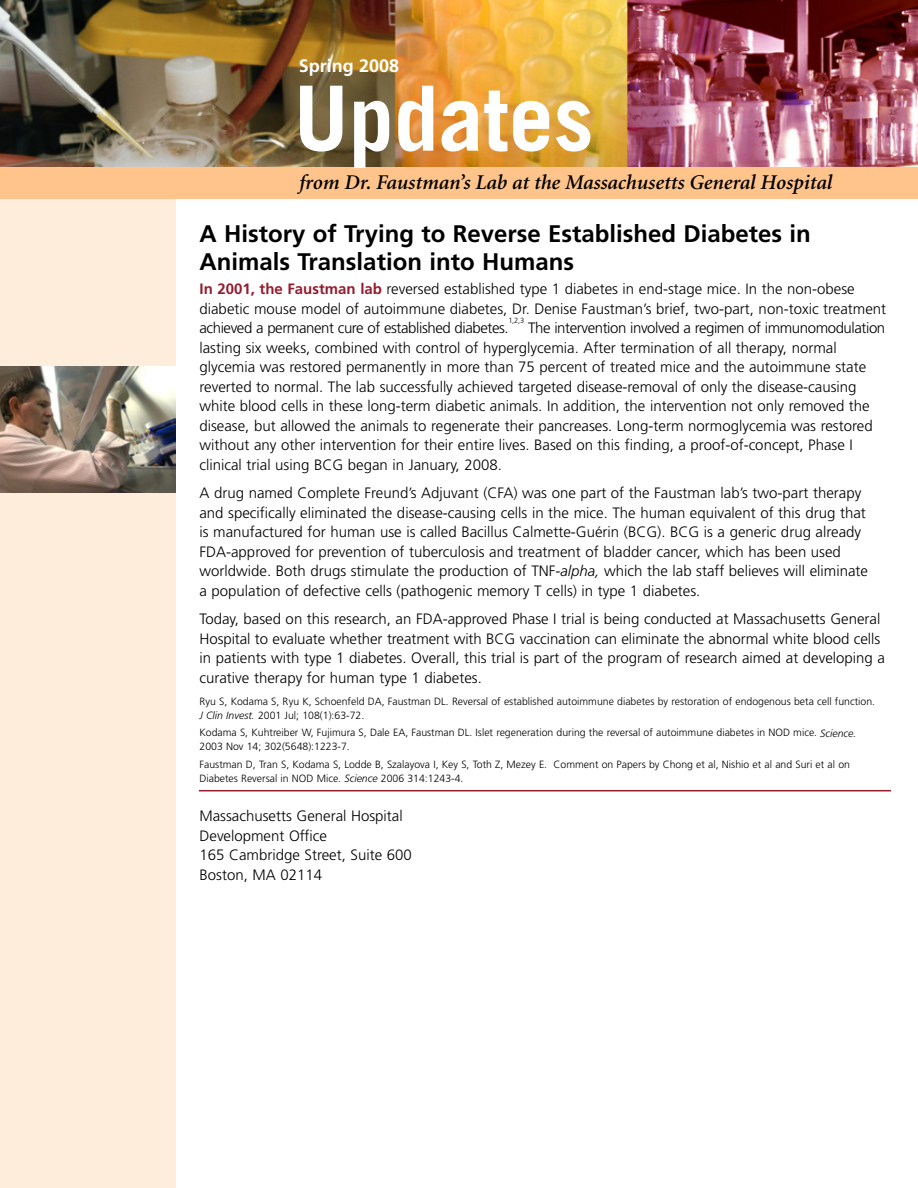
<style>
.page{position:relative;width:918px;height:1188px;background:#fff}
.page>*{position:absolute;margin:0;border:0;box-sizing:border-box;transform-origin:0 0}
.t1{font:700 90px "Trade Gothic";color:#fff}
.t2{font:700 24px/28.5px "Frutiger";color:#000}
.t3{font:italic 600 21px "Minion";color:#000}
.t4{font:700 18px "Frutiger";color:#fff}
.t5{font:300 15px/19.5px "Frutiger";color:#000}
.t6{font:300 10.5px/13.5px "Frutiger";color:#000}
.t7{font:300 7.5px "Frutiger";color:#000}
.s1{font-weight:700;color:#951c2e}
.s2{font-style:italic}
</style>
<div class="page">
<div style="left:0;top:0;width:176px;height:1188px;background:#ffeddc"></div>
<img style="left:0;top:0;width:918px;height:167px">
<div style="left:0;top:167px;width:918px;height:32px;background:#ffc48b"></div>
<hr style="left:199px;top:790px;width:692px;height:1px;background:#951c2e">
<img style="left:0;top:367px;width:176px;height:126px">
<p class="t4" style="left:299px;top:58px;width:102px">Spring 2008</p>
<h1 class="t1" style="left:294px;top:86px;width:301px">Updates</h1>
<h3 class="t3" style="left:298px;top:174px;width:535px">from Dr. Faustman’s Lab at the Massachusetts General Hospital</h3>
<h2 class="t2" style="left:200px;top:221px;width:613px">A History of Trying to Reverse Established Diabetes in<br>Animals Translation into Humans</h2>
<p class="t5" style="left:199px;top:280px;width:688px"><span class="s1">In 2001, the Faustman lab</span> reversed established type 1 diabetes in end-stage mice. In the non-obese diabetic mouse model of autoimmune diabetes, Dr. Denise Faustman’s brief, two-part, non-toxic treatment achieved a permanent cure of established diabetes.</p>
<p class="t7" style="left:508px;top:317px;width:17px">1,2,3</p>
<p class="t5" style="left:199px;top:319px;width:687px;text-indent:329px">The intervention involved a regimen of immunomodulation lasting six weeks, combined with control of hyperglycemia. After termination of all therapy, normal glycemia was restored permanently in more than 75 percent of treated mice and the autoimmune state reverted to normal. The lab successfully achieved targeted disease-removal of only the disease-causing white blood cells in these long-term diabetic animals. In addition, the intervention not only removed the disease, but allowed the animals to regenerate their pancreases. Long-term normoglycemia was restored without any other intervention for their entire lives. Based on this finding, a proof-of-concept, Phase I clinical trial using BCG began in January, 2008.</p>
<p class="t5" style="left:199px;top:484px;width:670px">A drug named Complete Freund’s Adjuvant (CFA) was one part of the Faustman lab’s two-part therapy and specifically eliminated the disease-causing cells in the mice. The human equivalent of this drug that is manufactured for human use is called Bacillus Calmette-Guérin (BCG). BCG is a generic drug already FDA-approved for prevention of tuberculosis and treatment of bladder cancer, which has been used worldwide. Both drugs stimulate the production of TNF-<span class="s2">alpha,</span> which the lab staff believes will eliminate a population of defective cells (pathogenic memory T cells) in type 1 diabetes.</p>
<p class="t5" style="left:200px;top:610px;width:687px">Today, based on this research, an FDA-approved Phase I trial is being conducted at Massachusetts General Hospital to evaluate whether treatment with BCG vaccination can eliminate the abnormal white blood cells in patients with type 1 diabetes. Overall, this trial is part of the program of research aimed at developing a curative therapy for human type 1 diabetes.</p>
<p class="t6" style="left:200px;top:695px;width:677px">Ryu S, Kodama S, Ryu K, Schoenfeld DA, Faustman DL. Reversal of established autoimmune diabetes by restoration of endogenous beta cell function.<br><span class="s2">J Clin Invest.</span> 2001 Jul; 108(1):63-72.</p>
<p class="t6" style="left:200px;top:727px;width:658px">Kodama S, Kuhtreiber W, Fujimura S, Dale EA, Faustman DL. Islet regeneration during the reversal of autoimmune diabetes in NOD mice. <span class="s2">Science.<br></span>2003 Nov 14; 302(5648):1223-7.</p>
<p class="t6" style="left:200px;top:758px;width:652px">Faustman D, Tran S, Kodama S, Lodde B, Szalayova I, Key S, Toth Z, Mezey E. Comment on Papers by Chong et al, Nishio et al and Suri et al on<br>Diabetes Reversal in NOD Mice. <span class="s2">Science</span> 2006 314:1243-4.</p>
<p class="t5" style="left:200px;top:807px;width:214px">Massachusetts General Hospital<br>Development Office<br>165 Cambridge Street, Suite 600<br>Boston, MA 02114</p>
</div>
